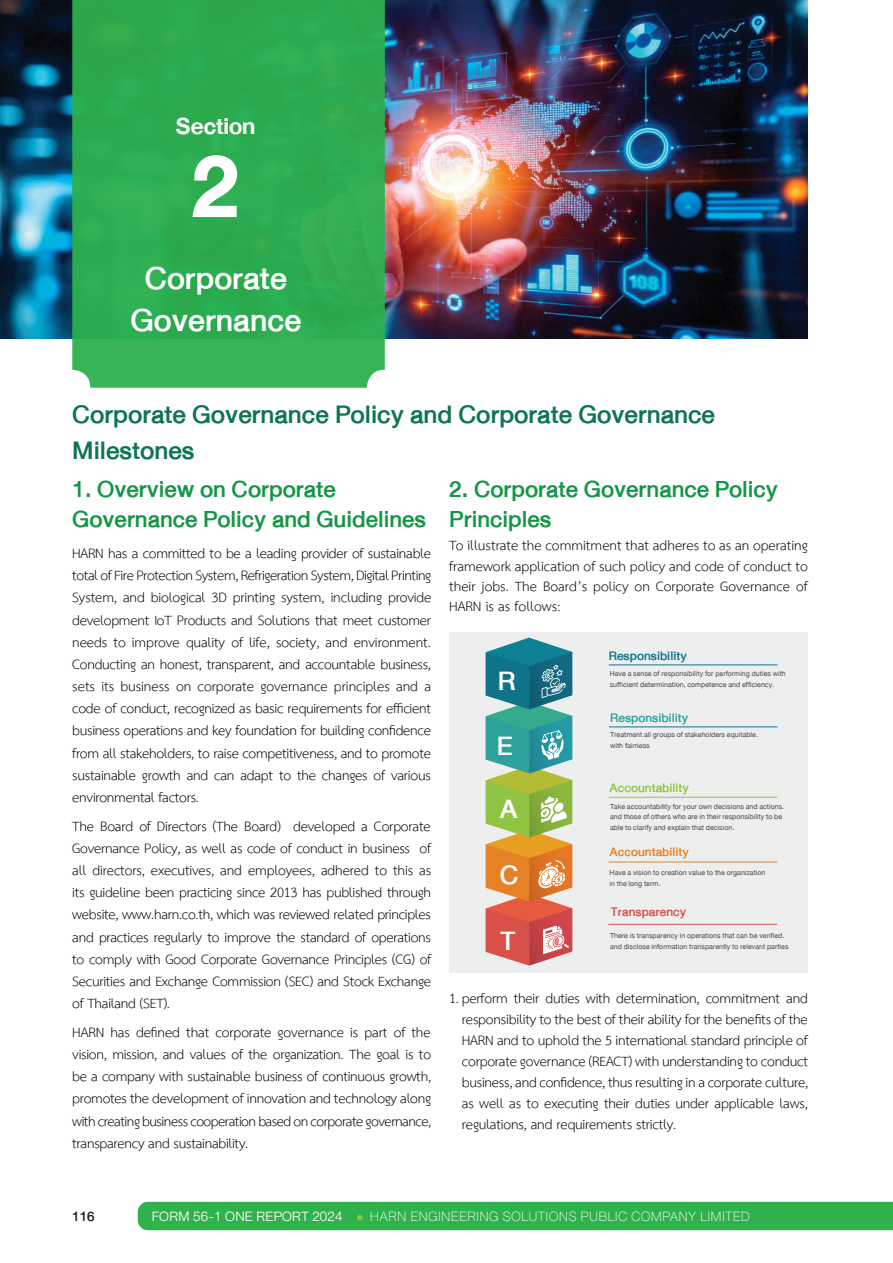
<style>
.page{position:relative;width:893px;height:1263px;background:#fff}
.page>*{position:absolute;margin:0;border:0;box-sizing:border-box;transform-origin:0 0}
.t1{font:127.5px "DB Helvethaica X 75 Bd";color:#fff}
.t2{font:45px/42px "DB Helvethaica X 65 Med";color:#fff;text-align:center}
.t3{font:37.95px/63.9px "DB Helvethaica X 65 Med";color:#fff}
.t4{font:500 36px/36px "DB Helvethaica X";color:#0e764e}
.t5{font:500 33px/30px "DB Helvethaica X";color:#149648}
.t6{font:33px "DB Helvethaica X 75 Bd";color:#fff}
.t7{font:19.5px/22.2px "TH Sarabun New";letter-spacing:-.01em;color:#040503;text-align:justify}
.t8{font:100 19.5px "DB Heavent";letter-spacing:.01em;color:#fff}
.t9{font:300 19.5px "DB Heaventt";letter-spacing:.01em;color:#fff}
.t10{font:500 19.5px "DB Heavent";color:#231f20}
.t11{font:17.55px "DB Helvethaica X 65 Med";color:#0f7389}
.t12{font:17.55px "DB Helvethaica X 65 Med";color:#2da29d}
.t13{font:17.55px "DB Helvethaica X 65 Med";color:#91c443}
.t14{font:17.55px "DB Helvethaica X 65 Med";color:#e78125}
.t15{font:17.55px "DB Helvethaica X 65 Med";color:#d95049}
.t16{font:10.35px/10.4px "DB Helvethaica X 55";color:#515151}
</style>
<div class="page">
<div style="left:138px;top:1202px;width:755px;height:28px;background:#2fb14c"></div>
<img style="left:0;top:0;width:808px;height:339px">
<svg style="left:72px;top:0;width:313px;height:388px;background:#2ead51"></svg>
<div style="left:449px;top:632px;width:359px;height:340px;background:#edefef"></div>
<hr style="left:609px;top:665px;width:168px;height:1px;background:#0f7389">
<hr style="left:609px;top:727px;width:168px;height:1px;background:#0f7389">
<hr style="left:609px;top:797px;width:168px;height:1px;background:#91c443">
<hr style="left:609px;top:862px;width:168px;height:1px;background:#e78125">
<hr style="left:608px;top:924px;width:169px;height:1px;background:#d95049">
<svg style="left:486px;top:638px;width:86px;height:328px;background:#959a78"></svg>
<h3 class="t6" style="left:176px;top:107px;width:81px">Section</h3>
<h1 class="t1" style="left:190px;top:112px;width:52px">2</h1>
<h2 class="t2" style="left:130px;top:257px;width:172px">Corporate<br>Governance</h2>
<h3 class="t4" style="left:72px;top:396px;width:644px">Corporate Governance Policy and Corporate Governance<br>Milestones</h3>
<h3 class="t5" style="left:72px;top:474px;width:355px">1. Overview on Corporate<br>Governance Policy and Guidelines</h3>
<h3 class="t5" style="left:449px;top:474px;width:330px">2. Corporate Governance Policy<br>Principles</h3>
<p class="t7" style="left:449px;top:536px;width:360px;line-height:20.2px">To illustrate the commitment that adheres to as an operating framework application of such policy and code of conduct to their jobs. The Board’s policy on Corporate Governance of HARN is as follows:</p>
<p class="t7" style="left:72px;top:543px;width:361px">HARN has a committed to be a leading provider of sustainable total of Fire Protection System, Refrigeration System, Digital Printing System, and biological 3D printing system, including provide development IoT Products and Solutions that meet customer needs to improve quality of life, society, and environment.<br>Conducting an honest, transparent, and accountable business, sets its business on corporate governance principles and a code of conduct, recognized as basic requirements for efficient business operations and key foundation for building confidence from all stakeholders, to raise competitiveness, and to promote sustainable growth and can adapt to the changes of various environmental factors.</p>
<p class="t7" style="left:72px;top:815px;width:360px">The Board of Directors (The Board) developed a Corporate Governance Policy, as well as code of conduct in business of all directors, executives, and employees, adhered to this as its guideline been practicing since 2013 has published through website, www.harn.co.th, which was reviewed related principles and practices regularly to improve the standard of operations to comply with Good Corporate Governance Principles (CG) of Securities and Exchange Commission (SEC) and Stock Exchange of Thailand (SET).</p>
<p class="t7" style="left:72px;top:1022px;width:361px">HARN has defined that corporate governance is part of the vision, mission, and values of the organization. The goal is to be a company with sustainable business of continuous growth, promotes the development of innovation and technology along with creating business cooperation based on corporate governance, transparency and sustainability.</p>
<p class="t11" style="left:609px;top:646px;width:80px">Responsibility</p>
<p class="t16" style="left:610px;top:668px;width:178px">Have a sense of responsibility for performing duties with sufficient determination, competence and efficiency.</p>
<p class="t12" style="left:610px;top:708px;width:80px">Responsibility</p>
<p class="t16" style="left:610px;top:730px;width:149px">Treatment all groups of stakeholders equitable. with fairness</p>
<p class="t13" style="left:610px;top:778px;width:81px">Accountability</p>
<p class="t16" style="left:610px;top:801px;width:176px">Take accountability for your own decisions and actions. and those of others who are in their responsibility to be able to clarify and explain that decision.</p>
<p class="t14" style="left:610px;top:842px;width:81px">Accountability</p>
<p class="t16" style="left:610px;top:867px;width:157px">Have a vision to creation value to the organization in the long term.</p>
<p class="t15" style="left:611px;top:902px;width:77px">Transparency</p>
<p class="t16" style="left:610px;top:930px;width:180px">There is transparency in operations that can be verified. and disclose information transparently to relevant parties</p>
<h3 class="t3" style="left:497px;top:649px;width:22px">R<br>E<br>A</h3>
<h3 class="t3" style="left:500px;top:842px;width:20px;line-height:65.8px">C<br>T</h3>
<p class="t7" style="left:462px;top:988px;width:348px;line-height:21px;text-indent:-13px">1. perform their duties with determination, commitment and responsibility to the best of their ability for the benefits of the HARN and to uphold the 5 international standard principle of corporate governance (REACT) with understanding to conduct business, and confidence, thus resulting in a corporate culture, as well as to executing their duties under applicable laws, regulations, and requirements strictly.</p>
<p class="t10" style="left:72px;top:1205px;width:24px">116</p>
<p class="t9" style="left:152px;top:1205px;width:192px">FORM 56-1 ONE REPORT 2024</p>
<p class="t8" style="left:370px;top:1205px;width:382px">HARN ENGINEERING SOLUTIONS PUBLIC COMPANY LIMITED</p>
</div>
